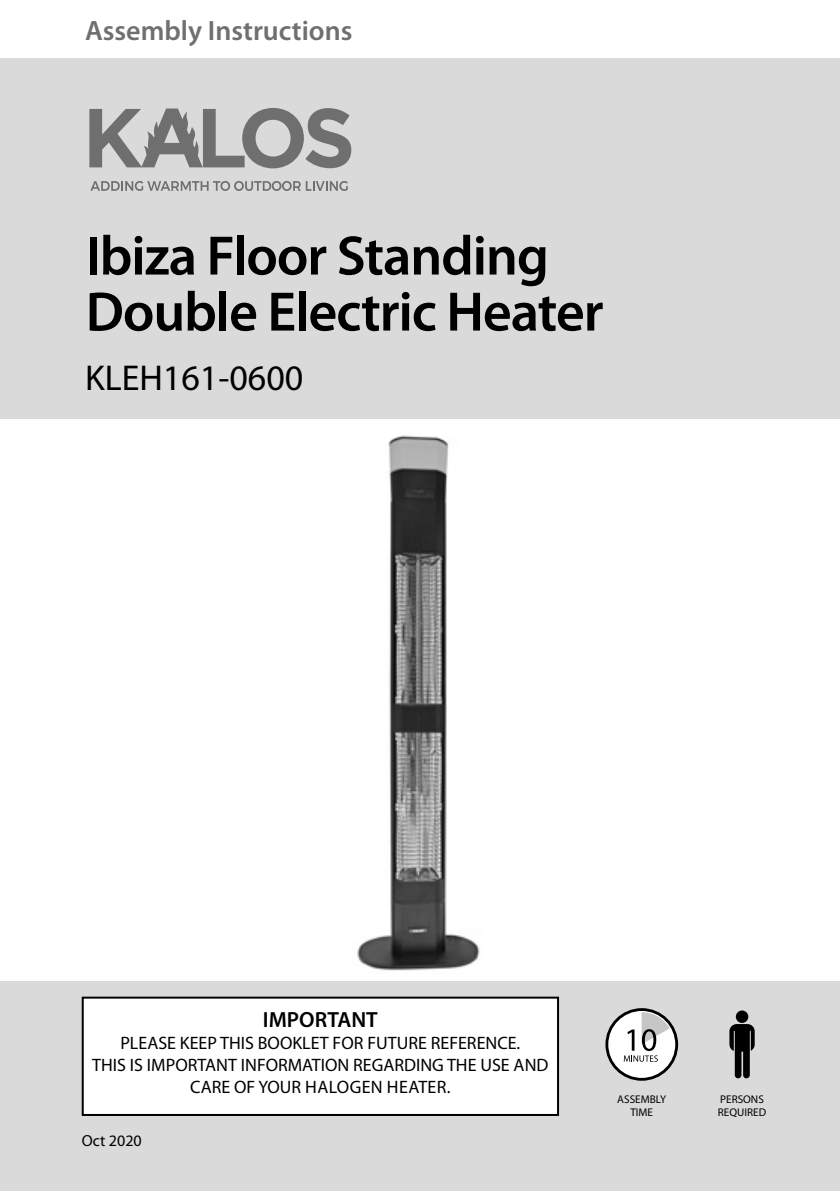
<style>
.page{position:relative;width:840px;height:1191px;background:#fff}
.page>*{position:absolute;margin:0;border:0;box-sizing:border-box;transform-origin:0 0}
.t1{font:600 56px/56px "Myriad Pro";letter-spacing:-.02em;color:#000}
.t2{font:36px "Myriad Pro";color:#000}
.t3{font:600 28px "Myriad Pro";color:#706f6f}
.t4{font:600 22px "Myriad Pro";color:#000}
.t5{font:18px/22px "Myriad Pro";color:#000;text-align:center}
.t6{font:16px "Myriad Pro";color:#000}
.t7{font:11.2px/13.4px "Myriad Pro";color:#000;text-align:center}
</style>
<div class="page">
<div style="left:0;top:981px;width:839px;height:210px;background:#dadada"></div>
<div style="left:83px;top:997px;width:474px;height:118px;background:#fff"></div>
<div style="left:82px;top:996px;width:476px;height:120px;border:2px solid #000"></div>
<div style="left:735px;top:1010px;width:12px;height:13px;background:#000;border-radius:50%"></div>
<svg style="left:729px;top:1024px;width:25px;height:54px"></svg>
<div style="left:0;top:4px;width:839px;height:414px;background:#dadada"></div>
<div style="left:0;top:0;width:839px;height:58px;background:#fff"></div>
<svg style="left:90px;top:181px;width:257px;height:10px"></svg>
<svg style="left:89px;top:108px;width:262px;height:60px"></svg>
<img style="left:357px;top:435px;width:123px;height:536px">
<div style="left:606px;top:1009px;width:70px;height:70px;background:#fff;border-radius:50%"></div>
<div style="left:605px;top:1008px;width:72px;height:72px;border:3px solid #000;border-radius:50%"></div>
<svg style="left:623px;top:1012px;width:46px;height:49px"></svg>
<h3 class="t3" style="left:85px;top:13px;width:269px">Assembly Instructions</h3>
<h1 class="t1" style="left:86px;top:226px;width:519px">Ibiza Floor Standing<br>Double Electric Heater</h1>
<h2 class="t2" style="left:85px;top:356px;width:220px">KLEH161-0600</h2>
<p class="t4" style="left:263px;top:1005px;width:116px">IMPORTANT</p>
<p class="t5" style="left:92px;top:1031px;width:457px">PLEASE KEEP THIS BOOKLET FOR FUTURE REFERENCE.<br>THIS IS IMPORTANT INFORMATION REGARDING THE USE AND<br>CARE OF YOUR HALOGEN HEATER.</p>
<p class="t6" style="left:82px;top:1131px;width:61px">Oct 2020</p>
<p class="t7" style="left:617px;top:1092px;width:50px">ASSEMBLY<br>TIME</p>
<p class="t7" style="left:717px;top:1092px;width:50px;text-align:left">PERSONS<br>REQUIRED</p>
</div>
